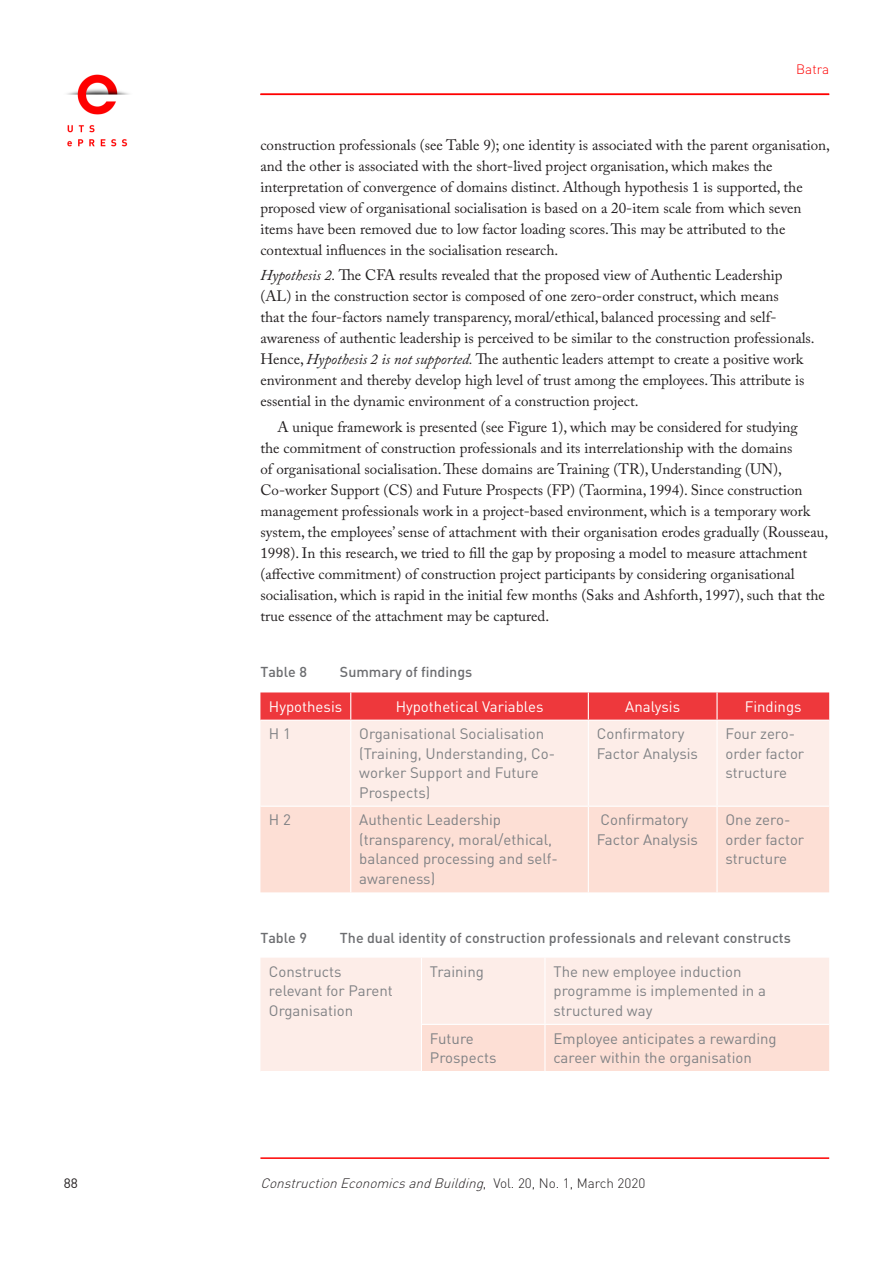
<style>
.page{position:relative;width:893px;height:1263px;background:#fff}
.page>*{position:absolute;margin:0;border:0;box-sizing:border-box;transform-origin:0 0}
.Body_copy_-_1st_para{font:15px/21px "Adobe Caslon Pro";color:#231f20}
.body_copy_-_indent{font:15px/21px "Adobe Caslon Pro";color:#231f20}
.T_Body{font:15px/19.5px "DIN";color:#808285}
.T_Head{font:15px "DIN";color:#fff}
.Caption_Table{font:500 14.25px "DIN";color:#6c6d70}
.t1{font:italic 300 13.5px "DIN Pro";color:#231f20}
.t2{font:300 13.5px "DIN Pro";color:#fe0000}
.t3{font:13.5px "DIN Pro";color:#231f20}
.s1{font-style:italic}
.s2{font-style:normal}
</style>
<div class="page">
<div style="left:260px;top:721px;width:569px;height:85px;background:#fdede8"></div>
<div style="left:260px;top:807px;width:569px;height:85px;background:#fddfd5"></div>
<svg style="left:260px;top:692px;width:569px;height:28px;background:#ee3f43"></svg>
<hr style="left:716px;top:692px;width:2px;height:28px;background:#fff">
<hr style="left:350px;top:721px;width:1px;height:85px;background:#fff">
<hr style="left:588px;top:721px;width:1px;height:85px;background:#fff">
<hr style="left:716px;top:721px;width:2px;height:85px;background:#fff">
<hr style="left:350px;top:807px;width:1px;height:85px;background:#fff">
<hr style="left:588px;top:807px;width:1px;height:85px;background:#fff">
<hr style="left:716px;top:807px;width:2px;height:85px;background:#fff">
<div style="left:260px;top:958px;width:569px;height:113px;background:#fdede8"></div>
<div style="left:422px;top:1025px;width:407px;height:46px;background:#fddfd5"></div>
<hr style="left:421px;top:958px;width:1px;height:66px;background:#fff">
<hr style="left:544px;top:958px;width:1px;height:66px;background:#fff">
<hr style="left:421px;top:1024px;width:124px;height:1px;background:#fff">
<hr style="left:421px;top:1025px;width:1px;height:46px;background:#fff">
<hr style="left:545px;top:1024px;width:284px;height:1px;background:#fff">
<hr style="left:544px;top:1025px;width:1px;height:46px;background:#fff">
<img style="left:67px;top:74px;width:62px;height:73px">
<hr style="left:260px;top:94px;width:569px;height:1px;background:#fe0000">
<hr style="left:260px;top:1157px;width:569px;height:2px;background:#fe0000">
<p class="t2" style="left:796px;top:60px;width:34px">Batra</p>
<p class="Body_copy_-_1st_para" style="left:260px;top:134px;width:571px">construction professionals (see Table 9); one identity is associated with the parent organisation, and the other is associated with the short-lived project organisation, which makes the interpretation of convergence of domains distinct. Although hypothesis 1 is supported, the proposed view of organisational socialisation is based on a 20-item scale from which seven items have been removed due to low factor loading scores. This may be attributed to the contextual influences in the socialisation research.</p>
<p class="Body_copy_-_1st_para" style="left:260px;top:265px;width:556px"><span class="s1">Hypothesis 2.</span> The CFA results revealed that the proposed view of Authentic Leadership (AL) in the construction sector is composed of one zero-order construct, which means<br>that the four-factors namely transparency, moral/ethical, balanced processing and self&shy;awareness of authentic leadership is perceived to be similar to the construction professionals.<br>Hence, <span class="s1">Hypothesis 2 is not supported.</span> The authentic leaders attempt to create a positive work environment and thereby develop high level of trust among the employees. This attribute is essential in the dynamic environment of a construction project.</p>
<p class="body_copy_-_indent" style="left:260px;top:416px;width:569px;text-indent:17px">A unique framework is presented (see Figure 1), which may be considered for studying<br>the commitment of construction professionals and its interrelationship with the domains<br>of organisational socialisation. These domains are Training (TR), Understanding (UN), Co-worker Support (CS) and Future Prospects (FP) (Taormina, 1994). Since construction management professionals work in a project-based environment, which is a temporary work system, the employees’ sense of attachment with their organisation erodes gradually (Rousseau, 1998). In this research, we tried to fill the gap by proposing a model to measure attachment (affective commitment) of construction project participants by considering organisational socialisation, which is rapid in the initial few months (Saks and Ashforth, 1997), such that the true essence of the attachment may be captured.</p>
<p class="Caption_Table" style="left:260px;top:663px;width:48px">Table 8</p>
<p class="Caption_Table" style="left:340px;top:663px;width:134px">Summary of findings</p>
<p class="T_Head" style="left:269px;top:697px;width:75px">Hypothesis</p>
<p class="T_Head" style="left:396px;top:697px;width:149px">Hypothetical Variables</p>
<p class="T_Head" style="left:625px;top:697px;width:56px">Analysis</p>
<p class="T_Head" style="left:745px;top:697px;width:58px">Findings</p>
<p class="T_Body" style="left:269px;top:724px;width:24px">H 1</p>
<p class="T_Body" style="left:359px;top:724px;width:197px">Organisational Socialisation (Training, Understanding, Co&shy;worker Support and Future<br>Prospects)</p>
<p class="T_Body" style="left:597px;top:724px;width:103px">Confirmatory<br>Factor Analysis</p>
<p class="T_Body" style="left:726px;top:724px;width:80px">Four zero&shy;order factor structure</p>
<p class="T_Body" style="left:269px;top:810px;width:24px">H 2</p>
<p class="T_Body" style="left:359px;top:810px;width:200px">Authentic Leadership (transparency, moral/ethical, balanced processing and self&shy;awareness)</p>
<p class="T_Body" style="left:597px;top:810px;width:103px">Confirmatory<br>Factor Analysis</p>
<p class="T_Body" style="left:726px;top:810px;width:80px">One zero&shy;order factor structure</p>
<p class="Caption_Table" style="left:260px;top:928px;width:48px">Table 9</p>
<p class="Caption_Table" style="left:340px;top:928px;width:452px">The dual identity of construction professionals and relevant constructs</p>
<p class="T_Body" style="left:269px;top:961px;width:126px">Constructs relevant for Parent<br>Organisation</p>
<p class="T_Body" style="left:430px;top:961px;width:56px">Training</p>
<p class="T_Body" style="left:553px;top:961px;width:214px">The new employee induction programme is implemented in a structured way</p>
<p class="T_Body" style="left:430px;top:1028px;width:68px">Future<br>Prospects</p>
<p class="T_Body" style="left:553px;top:1028px;width:225px">Employee anticipates a rewarding career within the organisation</p>
<p class="t3" style="left:64px;top:1174px;width:16px">88</p>
<p class="t1" style="left:260px;top:1174px;width:386px">ConstructionEconomicsandBuilding<span class="s2">, Vo l . 2 0 , N o . 1 , M a rc h 2 0 2 0</span></p>
</div>
